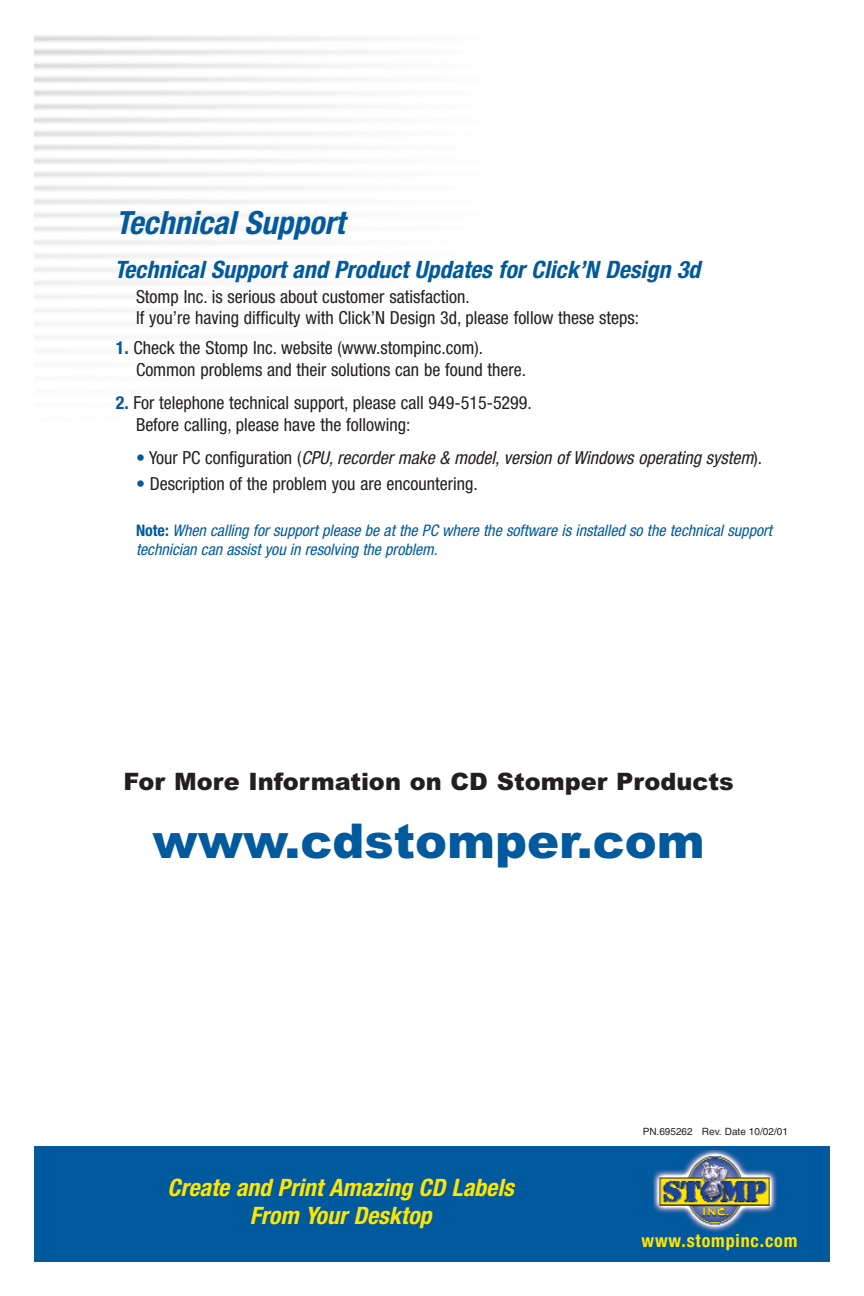
<style>
.page{position:relative;width:864px;height:1296px;background:#fff}
.page>*{position:absolute;margin:0;border:0;box-sizing:border-box;transform-origin:0 0}
.t1{font:900 48px "Arial";color:#015a9d}
.t2{font:italic 700 condensed 32px "Helvetica Neue";color:#015a9d}
.t3{font:italic 700 condensed 24px "Helvetica Neue";color:#015a9d}
.t4{font:italic 700 condensed 24px/28.8px "Helvetica Neue";color:#ffe601;text-align:center}
.t5{font:900 24px "Arial";color:#231f20}
.t6{font:condensed 18px/21.6px "Helvetica Neue";color:#231f20}
.t7{font:italic condensed 18px "Helvetica Neue";color:#231f20}
.t8{font:700 condensed 18px "Helvetica Neue";letter-spacing:.05em;color:#ffe601}
.t9{font:italic condensed 16px/19.2px "Helvetica Neue";color:#015a9d}
.t10{font:10px "Helvetica";color:#231f20}
.s1{font-weight:700;color:#015a9d}
.s2{font-style:normal;color:#015a9d}
.s3{font-style:normal}
.s4{color:#015a9d}
.s5{font-weight:700;font-style:normal}
</style>
<div class="page">
<div style="left:34px;top:1147px;width:796px;height:115px;background:#015a9d"></div>
<img style="left:654px;top:1151px;width:123px;height:81px">
<h2 class="t2" style="left:116px;top:211px;width:230px">Technical Support</h2>
<h3 class="t3" style="left:114px;top:261px;width:587px">Technical Support and Product Updates for Click’N Design 3d</h3>
<p class="t6" style="left:136px;top:287px;width:505px">Stomp Inc. is serious about customer satisfaction.<br>If you’re having difficulty with Click’N Design 3d, please follow these steps:</p>
<p class="t6" style="left:136px;top:339px;width:392px;text-indent:-20px"><span class="s1">1.</span> Check the Stomp Inc. website (www.stompinc.com).<br>Common problems and their solutions can be found there.</p>
<p class="t6" style="left:136px;top:393px;width:397px;text-indent:-20px"><span class="s1">2.</span> For telephone technical support, please call 949-515-5299.<br>Before calling, please have the following:</p>
<p class="t7" style="left:136px;top:451px;width:628px"><span class="s2">•</span> <span class="s3">Your PC configuration (</span>CPU, recorder make &amp; model, version of Windows operating system<span class="s3">).</span></p>
<p class="t6" style="left:136px;top:474px;width:343px"><span class="s4">•</span> Description of the problem you are encountering.</p>
<p class="t9" style="left:136px;top:522px;width:638px"><span class="s5">Note:</span> When calling for support please be at the PC where the software is installed so the technical support technician can assist you in resolving the problem.</p>
<h3 class="t5" style="left:123px;top:773px;width:612px">For More Information on CD Stomper Products</h3>
<h1 class="t1" style="left:153px;top:824px;width:554px">www.cdstomper.com</h1>
<h3 class="t4" style="left:168px;top:1175px;width:348px">Create and Print Amazing CD Labels<br>From Your Desktop</h3>
<p class="t10" style="left:643px;top:1127px;width:147px">PN.695262 Rev. Date 10/02/01</p>
<p class="t8" style="left:642px;top:1234px;width:157px">www.stompinc.com</p>
</div>
